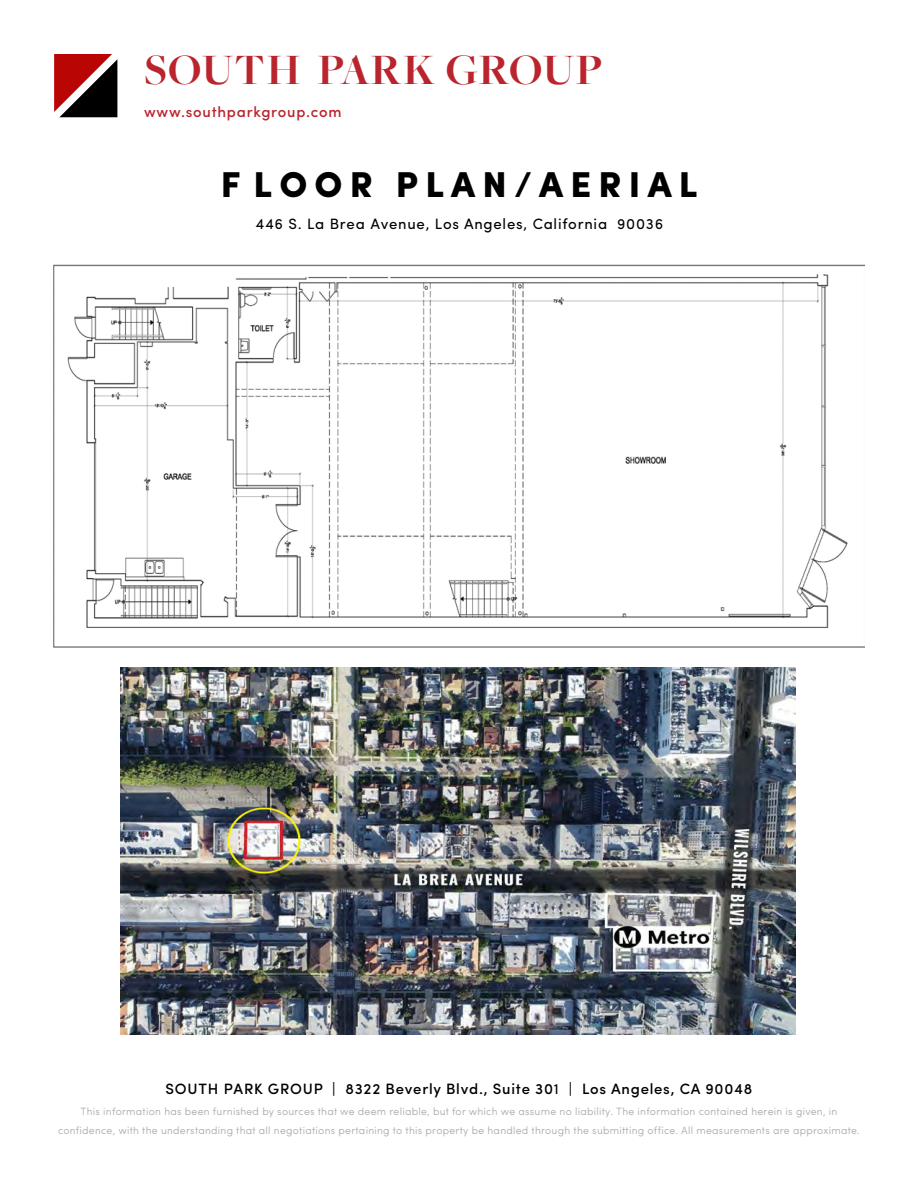
<style>
.page{position:relative;width:918px;height:1188px;background:#fff}
.page>*{position:absolute;margin:0;border:0;box-sizing:border-box;transform-origin:0 0}
.t1{font:700 45px "Freight Big Pro";letter-spacing:.015em;color:#ba242d}
.t2{font:900 36px "Sofia Pro";letter-spacing:.2em;color:#000}
.t3{font:500 15px "Sofia Pro";letter-spacing:.05em;color:#000}
.t4{font:15px "Sofia Pro";letter-spacing:.05em;color:#000}
.t5{font:500 15px "Sofia Pro";letter-spacing:.05em;color:#ba242d}
.t6{font:300 10.5px/18.6px "Sofia Pro";letter-spacing:.025em;color:#a7a9ac;text-align:center}
.s1{font-weight:400}
</style>
<div class="page">
<svg style="left:54px;top:54px;width:63px;height:63px"></svg>
<img style="left:54px;top:264px;width:810px;height:384px">
<img style="left:121px;top:668px;width:675px;height:366px">
<h1 class="t1" style="left:144px;top:40px;width:460px">SOUTH PARK GROUP</h1>
<h3 class="t5" style="left:144px;top:101px;width:199px">www.southparkgroup.com</h3>
<h2 class="t2" style="left:221px;top:156px;width:478px">F LOOR PLAN/AERIAL</h2>
<h3 class="t4" style="left:255px;top:213px;width:409px">446 S. La Brea Avenue, Los Angeles, California 90036</h3>
<h3 class="t3" style="left:166px;top:1078px;width:588px">SOUTH PARK GROUP | 8322 Beverly Blvd., Suite 30<span class="s1">1</span> | Los Angeles, CA 90048</h3>
<p class="t6" style="left:58px;top:1102px;width:803px">This information has been furnished by sources that we deem reliable, but for which we assume no liability. The information contained herein is given, in confidence, with the understanding that all negotiations pertaining to this property be handled through the submitting office. All measurements are approximate.</p>
</div>
